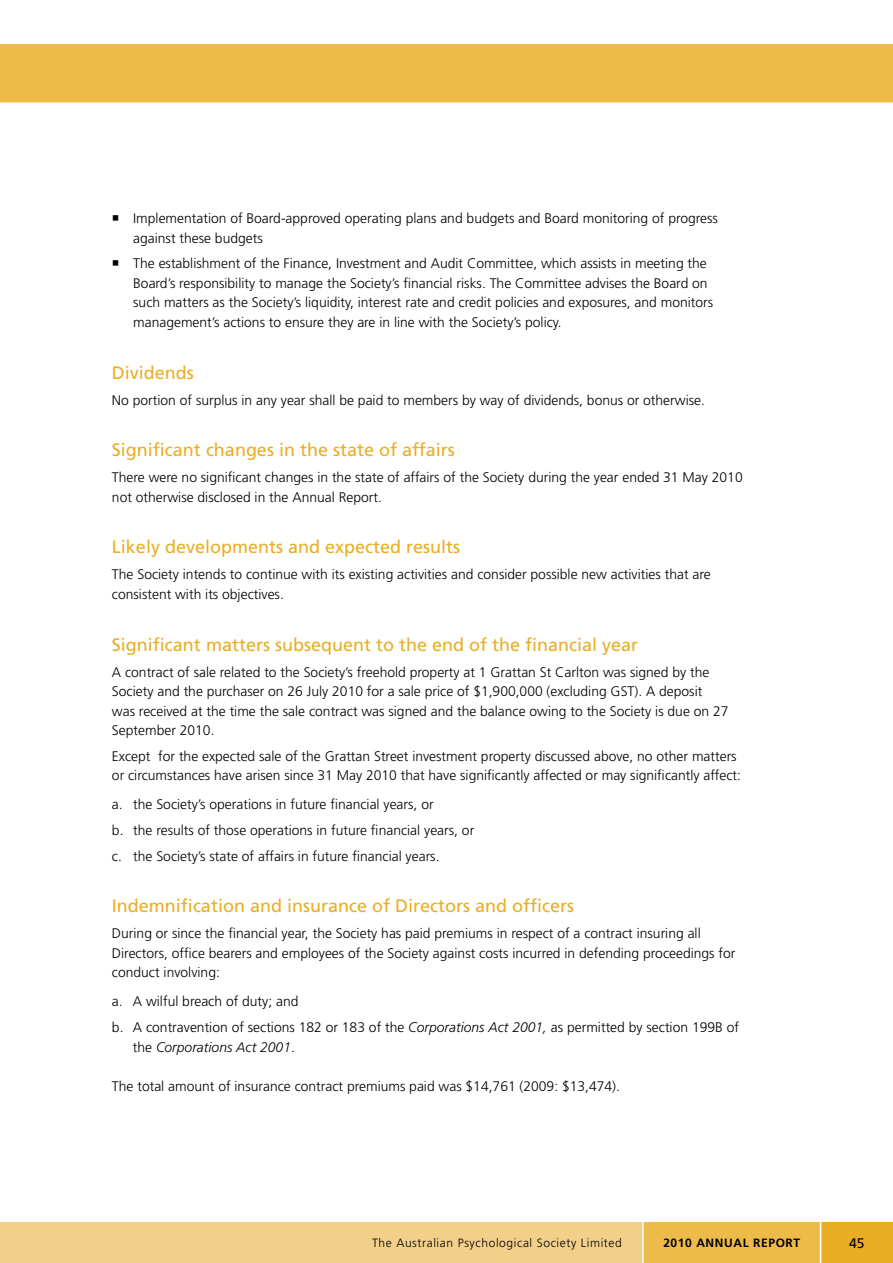
<style>
.page{position:relative;width:893px;height:1263px;background:#fff}
.page>*{position:absolute;margin:0;border:0;box-sizing:border-box;transform-origin:0 0}
.t1{font:18px "Frutiger";color:#e9ae23}
.t2{font:300 13.8px/19.5px "Frutiger";color:#000}
.t3{font:italic 300 13.8px "Frutiger";color:#000}
.t4{font:13.8px "Frutiger";color:#000}
.t5{font:300 12px "Frutiger";letter-spacing:.05em;color:#000}
.t6{font:700 12px "Frutiger";letter-spacing:.05em;color:#000}
.s1{font-style:italic}
.s2{font-style:normal}
</style>
<div class="page">
<div style="left:0;top:44px;width:893px;height:59px;background:#edbb49"></div>
<svg style="left:0;top:1222px;width:893px;height:41px;background:#f1c975"></svg>
<p class="t2" style="left:133px;top:209px;width:586px">Implementation of Board-approved operating plans and budgets and Board monitoring of progress against these budgets</p>
<p class="t2" style="left:133px;top:254px;width:582px">The establishment of the Finance, Investment and Audit Committee, which assists in meeting the Board’s responsibility to manage the Society’s financial risks. The Committee advises the Board on such matters as the Society’s liquidity, interest rate and credit policies and exposures, and monitors management’s actions to ensure they are in line with the Society’s policy.</p>
<h1 class="t1" style="left:112px;top:362px;width:84px">Dividends</h1>
<p class="t2" style="left:112px;top:390px;width:594px">No portion of surplus in any year shall be paid to members by way of dividends, bonus or otherwise.</p>
<h1 class="t1" style="left:112px;top:439px;width:344px">Significant changes in the state of affairs</h1>
<p class="t2" style="left:112px;top:468px;width:632px">There were no significant changes in the state of affairs of the Society during the year ended 31 May 2010 not otherwise disclosed in the Annual Report.</p>
<h1 class="t1" style="left:112px;top:537px;width:350px">Likely developments and expected results</h1>
<p class="t2" style="left:112px;top:565px;width:600px">The Society intends to continue with its existing activities and consider possible new activities that are consistent with its objectives.</p>
<h1 class="t1" style="left:112px;top:634px;width:528px">Significant matters subsequent to the end of the financial year</h1>
<p class="t2" style="left:112px;top:662px;width:618px">A contract of sale related to the Society’s freehold property at 1 Grattan St Carlton was signed by the Society and the purchaser on 26 July 2010 for a sale price of $1,900,000 (excluding GST). A deposit was received at the time the sale contract was signed and the balance owing to the Society is due on 27<br>September 2010.</p>
<p class="t2" style="left:112px;top:746px;width:631px">Except for the expected sale of the Grattan Street investment property discussed above, no other matters or circumstances have arisen since 31 May 2010 that have significantly affected or may significantly affect:</p>
<p class="t2" style="left:112px;top:792px;width:364px;line-height:26px">a. the Society’s operations in future financial years, or<br>b. the results of those operations in future financial years, or c. the Society’s state of affairs in future financial years.</p>
<h1 class="t1" style="left:112px;top:895px;width:464px">Indemnification and insurance of Directors and officers</h1>
<p class="t2" style="left:112px;top:924px;width:625px">During or since the financial year, the Society has paid premiums in respect of a contract insuring all<br>Directors, office bearers and employees of the Society against costs incurred in defending proceedings for conduct involving:</p>
<p class="t2" style="left:112px;top:989px;width:629px;line-height:26px">a. A wilful breach of duty; and<br>b. A contravention of sections 182 or 183 of the <span class="s1">Corporations Act 2001,</span> as permitted by section 199B of</p>
<p class="t3" style="left:133px;top:1039px;width:163px"><span class="s2">the</span> Corporations Act 2001<span class="s2">.</span></p>
<p class="t2" style="left:112px;top:1076px;width:509px">The total amount of insurance contract premiums paid was $14,761 (2009: $13,474).</p>
<p class="t5" style="left:372px;top:1236px;width:251px">The Australian Psychological Society Limited</p>
<p class="t6" style="left:663px;top:1236px;width:138px">2010 ANNUAL REPORT</p>
<p class="t4" style="left:849px;top:1235px;width:17px">45</p>
</div>
